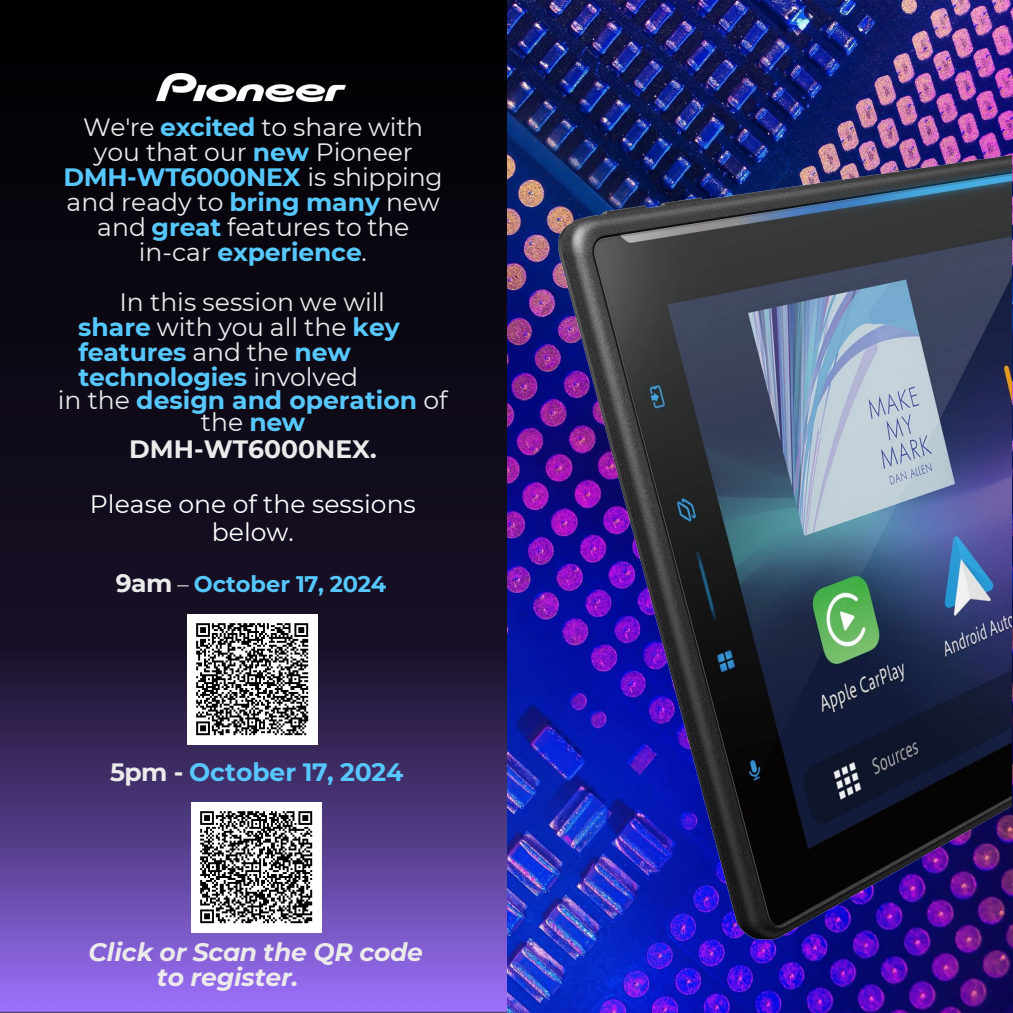
<style>
.page{position:relative;width:1013px;height:1013px;background:#fff}
.page>*{position:absolute;margin:0;border:0;box-sizing:border-box;transform-origin:0 0}
.t1{font:25px/25px "Montserrat";color:#ebebeb;text-align:center}
.t2{font:700 25px/22.5px "Montserrat";color:#56c8ff;text-align:center}
.t3{font:italic 700 25px/24.9px "Montserrat";letter-spacing:-.005em;color:#ebebeb}
.t4{font:25px/27.6px "Montserrat";color:#fff;text-align:center}
.t5{font:700 25px "Montserrat";color:#ebebeb}
.t6{font:700 22.5px "Montserrat";color:#56c8ff}
.s1{font-weight:700;color:#56c8ff}
.s2{font-weight:400;color:#ebebeb}
.s3{font-size:25px;color:#ebebeb}
.s4{color:#ebebeb}
</style>
<div class="page">
<img style="left:506px;top:0;width:506px;height:1012px">
<img style="left:0;top:0;width:506px;height:1012px">
<img style="left:157px;top:74px;width:188px;height:27px">
<img style="left:558px;top:123px;width:453px;height:816px">
<img style="left:188px;top:614px;width:130px;height:130px">
<img style="left:191px;top:802px;width:130px;height:130px">
<p class="t1" style="left:63px;top:113px;width:381px">We're <span class="s1">excited</span> to share with you that our <span class="s1">new</span> Pioneer<br><span class="s1">DMH-WT6000NEX</span> is shipping and ready to <span class="s1">bring many</span> new and <span class="s1">great</span> features to the</p>
<p class="t2" style="left:139px;top:239px;width:230px"><span class="s2">in-car</span> experience<span class="s2">.</span></p>
<p class="t1" style="left:78px;top:288px;width:323px;text-align:left;text-indent:41px">In this session we will <span class="s1">share</span> with you all the <span class="s1">key features</span> and the <span class="s1">new technologies</span> involved</p>
<p class="t2" style="left:58px;top:387px;width:391px"><span class="s2">in the</span> design and operation <span class="s2">of the</span> new</p>
<p class="t5" style="left:129px;top:431px;width:249px">DMH-WT6000NEX.</p>
<p class="t4" style="left:90px;top:490px;width:327px">Please one of the sessions below.</p>
<p class="t6" style="left:116px;top:567px;width:272px"><span class="s3">9am</span> <span class="s2">–</span> October 17, 2024</p>
<p class="t2" style="left:110px;top:759px;width:295px"><span class="s4">5pm -</span> October 17, 2024</p>
<p class="t3" style="left:157px;top:938px;width:268px;text-indent:-68px">Click or Scan the QR code to register.</p>
</div>
